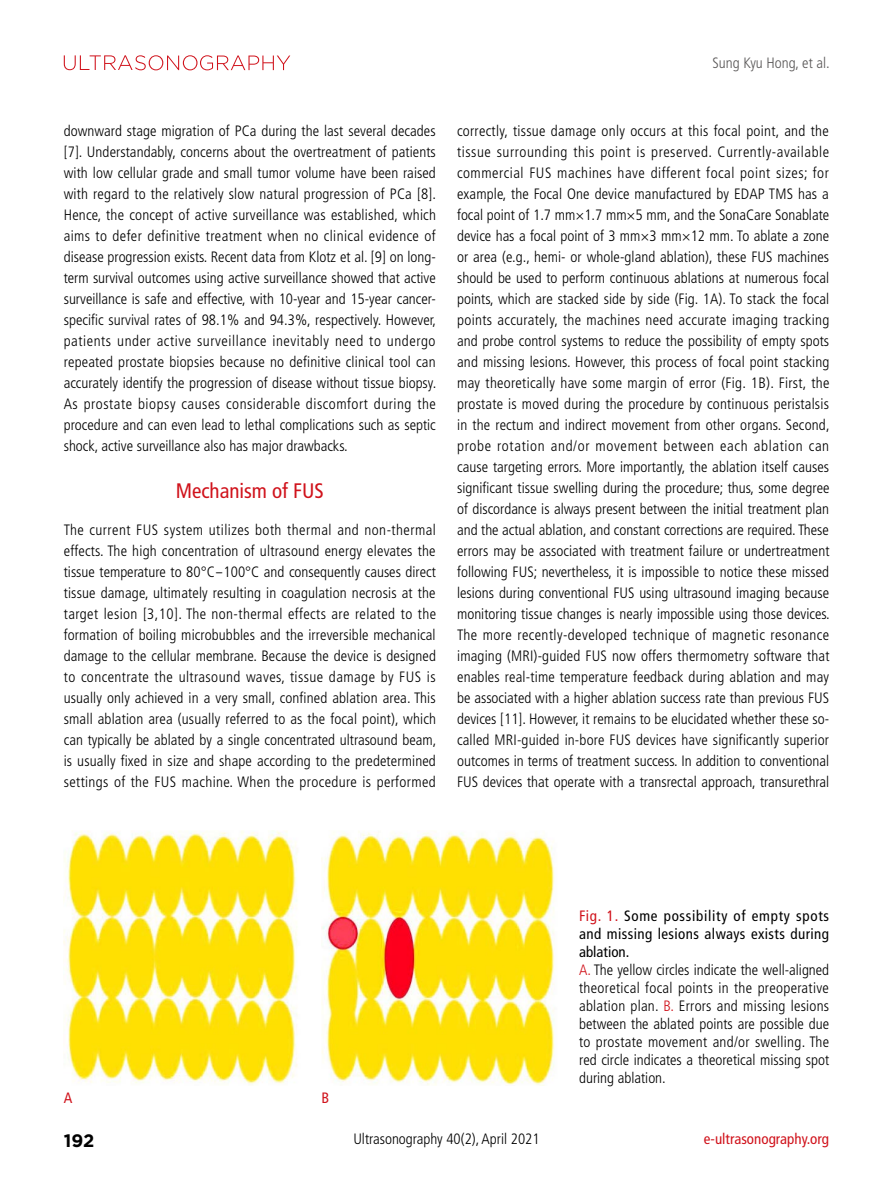
<style>
.page{position:relative;width:893px;height:1191px;background:#fff}
.page>*{position:absolute;margin:0;border:0;box-sizing:border-box;transform-origin:0 0}
.t1{font:condensed 21px "Frutiger LT Std";color:#d0121b}
.t2{font:700 18px "Gotham";color:#000}
.t3{font:300 condensed 15px/21px "Frutiger LT Std";color:#000;text-align:justify}
.t4{font:condensed 15px "Frutiger LT Std";color:#d0121b}
.t5{font:300 condensed 15px "Frutiger LT Std";color:#595757}
.s1{font-weight:400;color:#d0121b}
.s2{font-weight:400}
.s3{color:#d0121b}
</style>
<div class="page">
<svg style="left:64px;top:55px;width:226px;height:15px"></svg>
<img style="left:64px;top:830px;width:234px;height:254px">
<img style="left:321px;top:832px;width:234px;height:253px">
<p class="t3" style="left:64px;top:120px;width:374px">downward stage migration of PCa during the last several decades [7]. Understandably, concerns about the overtreatment of patients with low cellular grade and small tumor volume have been raised with regard to the relatively slow natural progression of PCa [8].<br>Hence, the concept of active surveillance was established, which aims to defer definitive treatment when no clinical evidence of disease progression exists. Recent data from Klotz et al. [9] on long&shy;term survival outcomes using active surveillance showed that active surveillance is safe and effective, with 10-year and 15-year cancer&shy;specific survival rates of 98.1% and 94.3%, respectively. However, patients under active surveillance inevitably need to undergo repeated prostate biopsies because no definitive clinical tool can accurately identify the progression of disease without tissue biopsy.<br>As prostate biopsy causes considerable discomfort during the procedure and can even lead to lethal complications such as septic shock, active surveillance also has major drawbacks.</p>
<h1 class="t1" style="left:176px;top:478px;width:150px">Mechanism of FUS</h1>
<p class="t3" style="left:64px;top:519px;width:374px">The current FUS system utilizes both thermal and non-thermal effects. The high concentration of ultrasound energy elevates the tissue temperature to 80°C-100°C and consequently causes direct tissue damage, ultimately resulting in coagulation necrosis at the target lesion [3,10]. The non-thermal effects are related to the formation of boiling microbubbles and the irreversible mechanical damage to the cellular membrane. Because the device is designed to concentrate the ultrasound waves, tissue damage by FUS is usually only achieved in a very small, confined ablation area. This small ablation area (usually referred to as the focal point), which can typically be ablated by a single concentrated ultrasound beam, is usually fixed in size and shape according to the predetermined settings of the FUS machine. When the procedure is performed</p>
<p class="t5" style="left:713px;top:54px;width:119px">Sung Kyu Hong, et al.</p>
<p class="t3" style="left:457px;top:120px;width:374px">correctly, tissue damage only occurs at this focal point, and the tissue surrounding this point is preserved. Currently-available commercial FUS machines have different focal point sizes; for example, the Focal One device manufactured by EDAP TMS has a focal point of 1.7 mm×1.7 mm×5 mm, and the SonaCare Sonablate device has a focal point of 3 mm×3 mm×12 mm. To ablate a zone or area (e.g., hemi- or whole-gland ablation), these FUS machines should be used to perform continuous ablations at numerous focal points, which are stacked side by side (Fig. 1A). To stack the focal points accurately, the machines need accurate imaging tracking and probe control systems to reduce the possibility of empty spots and missing lesions. However, this process of focal point stacking may theoretically have some margin of error (Fig. 1B). First, the prostate is moved during the procedure by continuous peristalsis in the rectum and indirect movement from other organs. Second, probe rotation and/or movement between each ablation can cause targeting errors. More importantly, the ablation itself causes significant tissue swelling during the procedure; thus, some degree of discordance is always present between the initial treatment plan and the actual ablation, and constant corrections are required. These errors may be associated with treatment failure or undertreatment following FUS; nevertheless, it is impossible to notice these missed lesions during conventional FUS using ultrasound imaging because monitoring tissue changes is nearly impossible using those devices.<br>The more recently-developed technique of magnetic resonance imaging (MRI)-guided FUS now offers thermometry software that enables real-time temperature feedback during ablation and may be associated with a higher ablation success rate than previous FUS devices [11]. However, it remains to be elucidated whether these so&shy;called MRI-guided in-bore FUS devices have significantly superior outcomes in terms of treatment success. In addition to conventional FUS devices that operate with a transrectal approach, transurethral</p>
<p class="t4" style="left:64px;top:1089px;width:10px">A</p>
<p class="t4" style="left:321px;top:1089px;width:9px">B</p>
<p class="t3" style="left:579px;top:907px;width:252px;line-height:18px;text-align:left"><span class="s1">Fig. 1.</span> <span class="s2">Some possibility of empty spots and missing lesions always exists during ablation.<br></span><span class="s3">A.</span> The yellow circles indicate the well-aligned theoretical focal points in the preoperative ablation plan. <span class="s3">B.</span> Errors and missing lesions between the ablated points are possible due to prostate movement and/or swelling. The red circle indicates a theoretical missing spot during ablation.</p>
<p class="t2" style="left:64px;top:1130px;width:32px">192</p>
<p class="t3" style="left:353px;top:1128px;width:188px">Ultrasonography 40(2), April 2021</p>
<p class="t4" style="left:704px;top:1130px;width:127px">e-ultrasonography.org</p>
</div>
